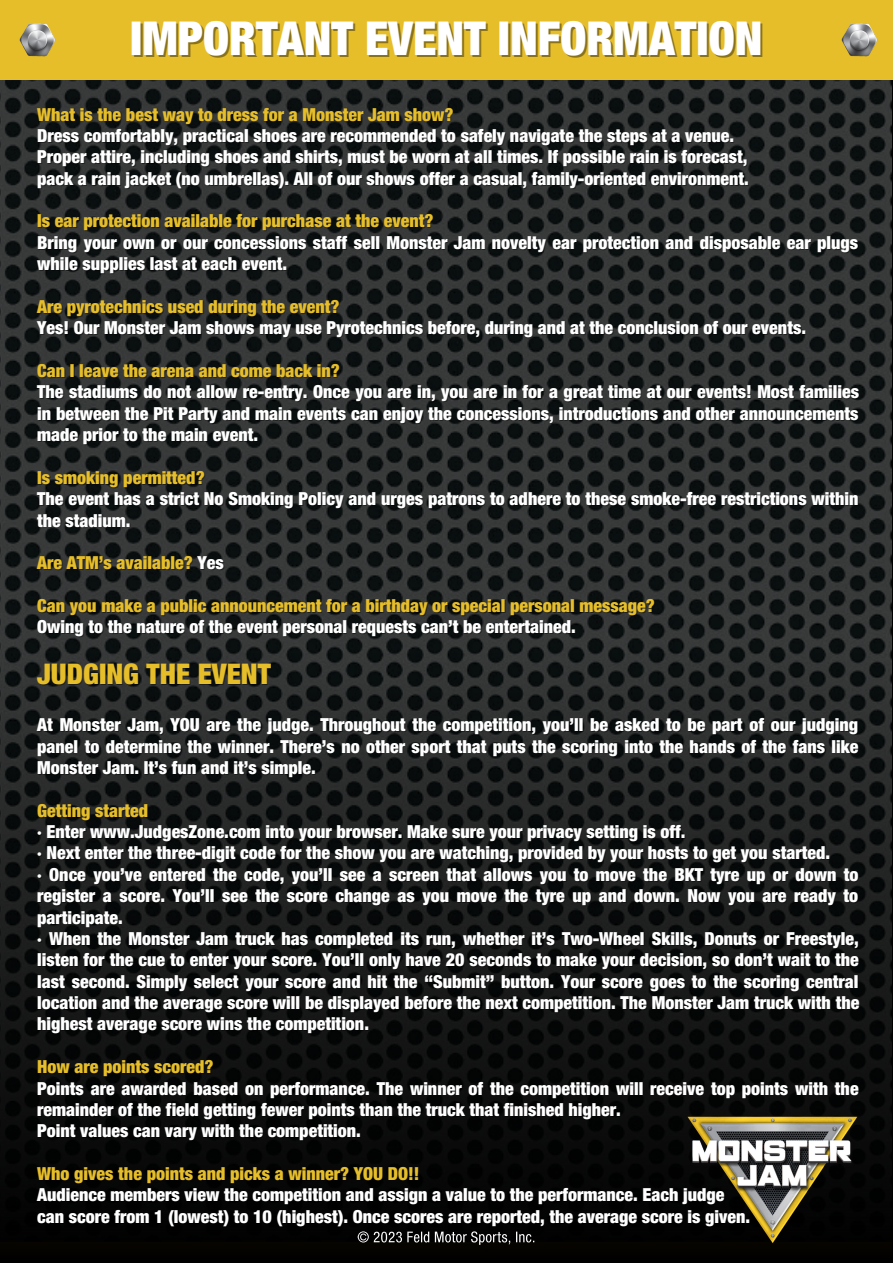
<style>
.page{position:relative;width:893px;height:1264px;background:#fff}
.page>*{position:absolute;margin:0;border:0;box-sizing:border-box;transform-origin:0 0}
.t1{font:900 condensed 46.8px "Helvetica Neue LT Std";color:#fff}
.t2{font:900 condensed 28.5px "Helvetica Neue LT Std";color:#e6be2a}
.t3{font:900 condensed 18px/21.3px "Helvetica Neue LT Std";color:#fff}
.t4{font:900 condensed 18px "Helvetica Neue LT Std";color:#e6be2a}
.s1{color:rgb(0 0 0/.4)}
</style>
<div class="page">
<img style="left:0;top:80px;width:891px;height:1179px">
<svg style="left:358px;top:1231px;width:176px;height:13px;background:#3f3f3f"></svg>
<div style="left:0;top:0;width:892px;height:80px;background:#e6be2a"></div>
<img style="left:20px;top:24px;width:36px;height:32px">
<img style="left:841px;top:24px;width:36px;height:32px">
<img style="left:684px;top:1109px;width:175px;height:135px">
<h1 class="t1" style="left:130px;top:21px;width:633px">IMPORTANT EVENT INFORMATION</h1>
<p class="t4" style="left:37px;top:108px;width:417px">What is the best way to dress for a Monster Jam show?</p>
<p class="t3" style="left:37px;top:127px;width:713px">Dress comfortably, practical shoes are recommended to safely navigate the steps at a venue.<br>Proper attire, including shoes and shirts, must be worn at all times. If possible rain is forecast, pack a rain jacket (no umbrellas). All of our shows offer a casual, family-oriented environment.</p>
<p class="t4" style="left:37px;top:214px;width:397px">Is ear protection available for purchase at the event?</p>
<p class="t3" style="left:37px;top:234px;width:822px">Bring your own or our concessions staff sell Monster Jam novelty ear protection and disposable ear plugs while supplies last at each event.</p>
<p class="t4" style="left:37px;top:300px;width:304px">Are pyrotechnics used during the event?</p>
<p class="t3" style="left:37px;top:320px;width:770px">Yes! Our Monster Jam shows may use Pyrotechnics before, during and at the conclusion of our events.</p>
<p class="t4" style="left:37px;top:364px;width:304px">Can I leave the arena and come back in?</p>
<p class="t3" style="left:37px;top:384px;width:823px;text-align:justify">The stadiums do not allow re-entry. Once you are in, you are in for a great time at our events! Most families in between the Pit Party and main events can enjoy the concessions, introductions and other announcements made prior to the main event.</p>
<p class="t4" style="left:37px;top:471px;width:169px">Is smoking permitted?</p>
<p class="t3" style="left:37px;top:490px;width:822px">The event has a strict No Smoking Policy and urges patrons to adhere to these smoke-free restrictions within the stadium.</p>
<p class="t4" style="left:37px;top:556px;width:189px">Are ATM’s available? <span class="s1">Yes</span></p>
<p class="t4" style="left:37px;top:599px;width:619px">Can you make a public announcement for a birthday or special personal message?</p>
<p class="t3" style="left:37px;top:619px;width:540px">Owing to the nature of the event personal requests can’t be entertained.</p>
<h2 class="t2" style="left:37px;top:663px;width:235px">JUDGING THE EVENT</h2>
<p class="t3" style="left:37px;top:716px;width:822px;text-align:justify">At Monster Jam, YOU are the judge. Throughout the competition, you’ll be asked to be part of our judging panel to determine the winner. There’s no other sport that puts the scoring into the hands of the fans like Monster Jam. It’s fun and it’s simple.</p>
<p class="t4" style="left:37px;top:803px;width:112px">Getting started</p>
<p class="t3" style="left:37px;top:823px;width:823px">· Enter www.JudgesZone.com into your browser. Make sure your privacy setting is off.<br>· Next enter the three-digit code for the show you are watching, provided by your hosts to get you started.<br>· Once you’ve entered the code, you’ll see a screen that allows you to move the BKT tyre up or down to register a score. You’ll see the score change as you move the tyre up and down. Now you are ready to participate.<br>· When the Monster Jam truck has completed its run, whether it’s Two-Wheel Skills, Donuts or Freestyle, listen for the cue to enter your score. You’ll only have 20 seconds to make your decision, so don’t wait to the last second. Simply select your score and hit the “Submit” button. Your score goes to the scoring central location and the average score will be displayed before the next competition. The Monster Jam truck with the highest average score wins the competition.</p>
<p class="t4" style="left:37px;top:1060px;width:178px">How are points scored?</p>
<p class="t3" style="left:37px;top:1079px;width:822px">Points are awarded based on performance. The winner of the competition will receive top points with the remainder of the field getting fewer points than the truck that finished higher.<br>Point values can vary with the competition.</p>
<p class="t4" style="left:37px;top:1167px;width:383px">Who gives the points and picks a winner? YOU DO!!</p>
<p class="t3" style="left:37px;top:1186px;width:714px">Audience members view the competition and assign a value to the performance. Each judge can score from 1 (lowest) to 10 (highest). Once scores are reported, the average score is given.</p>
</div>
